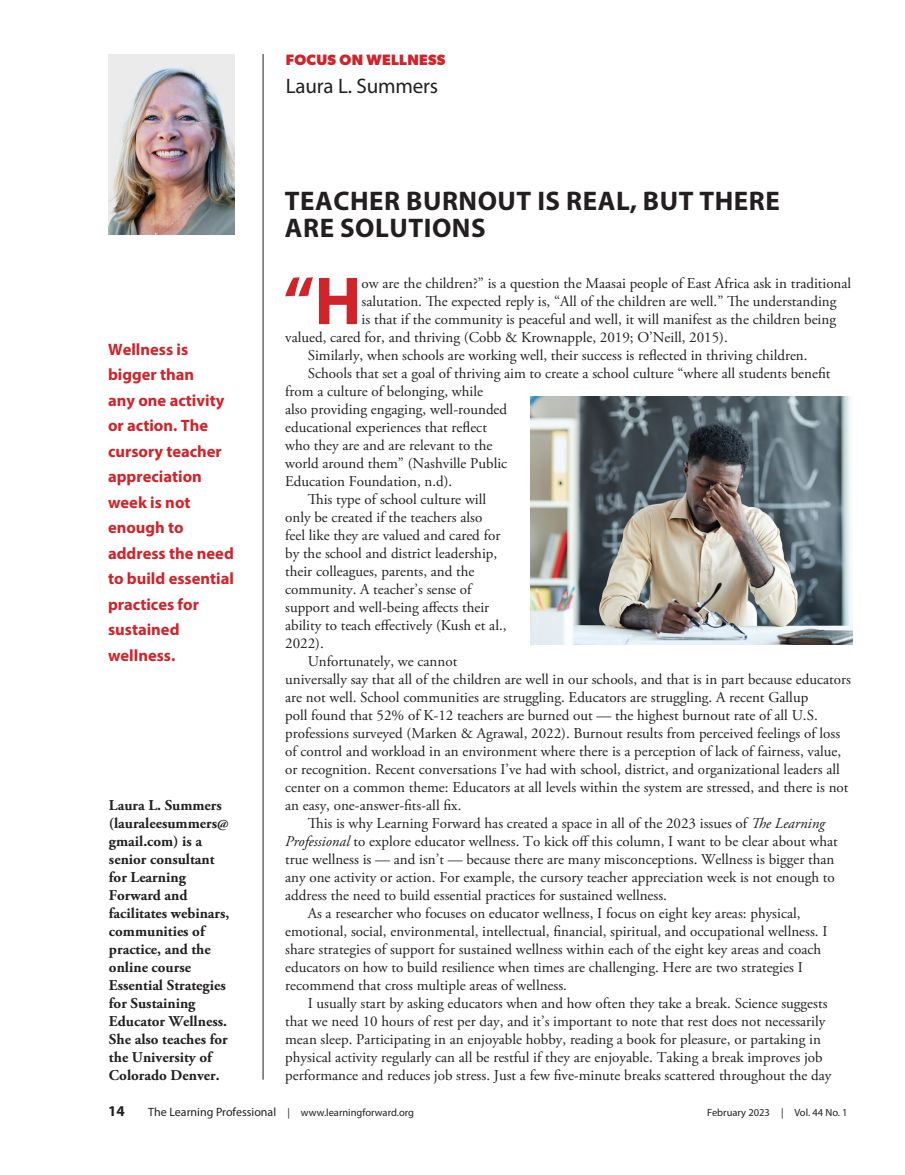
<style>
.page{position:relative;width:905px;height:1175px;background:#fff}
.page>*{position:absolute;margin:0;border:0;box-sizing:border-box;transform-origin:0 0}
.t1{font:700 68.4px "Myriad Pro";color:#d1232a}
.t2{font:700 27px/27px "Myriad Pro";letter-spacing:.02em;color:#231f20}
.t3{font:21px "Myriad Pro";letter-spacing:-.01em;color:#231f20}
.t4{font:700 16.5px/25.5px "Myriad Pro";color:#d1232a}
.t5{font:15px "Adobe Garamond Pro";color:#231f20}
.t6{font:700 15px/18px "Adobe Garamond Pro";color:#231f20}
.t7{font:700 15px "Gibson";letter-spacing:.02em;color:#d1232a}
.t8{font:700 15px "Myriad Pro";color:#231f20}
.t9{font:10.5px "Myriad Pro";color:#231f20}
.s1{font-style:italic}
.s2{font-size:12px}
</style>
<div class="page">
<hr style="left:263px;top:54px;width:1px;height:1025px;background:#231f20">
<img style="left:108px;top:54px;width:126px;height:180px">
<img style="left:530px;top:396px;width:322px;height:248px">
<p class="t7" style="left:286px;top:50px;width:161px">FOCUS ON WELLNESS</p>
<h3 class="t3" style="left:286px;top:72px;width:154px">Laura L. Summers</h3>
<p class="t4" style="left:108px;top:336px;width:127px">Wellness is bigger than<br>any one activity or action. The cursory teacher appreciation week is not enough to address the need to build essential practices for sustained wellness.</p>
<p class="t6" style="left:109px;top:797px;width:122px">Laura L. Summers (lauraleesummers@ gmail.com) is a senior consultant for Learning<br>Forward and facilitates webinars, communities of practice, and the online course<br>Essential Strategies for Sustaining<br>Educator Wellness.<br>She also teaches for the University of<br>Colorado Denver.</p>
<h2 class="t2" style="left:285px;top:186px;width:496px">TEACHER BURNOUT IS REAL, BUT THERE<br>ARE SOLUTIONS</h2>
<h1 class="t1" style="left:283px;top:256px;width:80px">“H</h1>
<p class="t5" style="left:361px;top:274px;width:491px">ow are the children?” is a question the Maasai people of East Africa ask in traditional</p>
<p class="t5" style="left:361px;top:292px;width:476px">salutation. The expected reply is, “All of the children are well.” The understanding</p>
<p class="t5" style="left:361px;top:310px;width:476px">is that if the community is peaceful and well, it will manifest as the children being</p>
<p class="t5" style="left:285px;top:328px;width:444px">valued, cared for, and thriving (Cobb &amp; Krownapple, 2019; O’Neill, 2015).</p>
<p class="t5" style="left:308px;top:346px;width:501px">Similarly, when schools are working well, their success is reflected in thriving children.</p>
<p class="t5" style="left:308px;top:364px;width:524px">Schools that set a goal of thriving aim to create a school culture “where all students benefit</p>
<p class="t5" style="left:285px;top:382px;width:199px">from a culture of belonging, while</p>
<p class="t5" style="left:285px;top:400px;width:223px">also providing engaging, well-rounded</p>
<p class="t5" style="left:285px;top:418px;width:203px">educational experiences that reflect</p>
<p class="t5" style="left:285px;top:436px;width:209px">who they are and are relevant to the</p>
<p class="t5" style="left:285px;top:454px;width:223px">world around them” (Nashville Public</p>
<p class="t5" style="left:285px;top:472px;width:169px">Education Foundation, n.d).</p>
<p class="t5" style="left:308px;top:490px;width:180px">This type of school culture will</p>
<p class="t5" style="left:285px;top:508px;width:199px">only be created if the teachers also</p>
<p class="t5" style="left:285px;top:526px;width:217px">feel like they are valued and cared for</p>
<p class="t5" style="left:285px;top:544px;width:213px">by the school and district leadership,</p>
<p class="t5" style="left:285px;top:562px;width:191px">their colleagues, parents, and the</p>
<p class="t5" style="left:285px;top:580px;width:188px">community. A teacher’s sense of</p>
<p class="t5" style="left:285px;top:598px;width:206px">support and well-being affects their</p>
<p class="t5" style="left:285px;top:616px;width:223px">ability to teach effectively (Kush et al.,</p>
<p class="t5" style="left:285px;top:634px;width:40px">2022).</p>
<p class="t5" style="left:308px;top:652px;width:151px">Unfortunately, we cannot</p>
<p class="t5" style="left:285px;top:670px;width:567px">universally say that all of the children are well in our schools, and that is in part because educators</p>
<p class="t5" style="left:285px;top:688px;width:524px">are not well. School communities are struggling. Educators are struggling. A recent Gallup</p>
<p class="t5" style="left:285px;top:706px;width:534px">poll found that 52% of K-12 teachers are burned out — the highest burnout rate of all U.S.</p>
<p class="t5" style="left:285px;top:724px;width:556px">professions surveyed (Marken &amp; Agrawal, 2022). Burnout results from perceived feelings of loss</p>
<p class="t5" style="left:285px;top:742px;width:557px">of control and workload in an environment where there is a perception of lack of fairness, value,</p>
<p class="t5" style="left:285px;top:760px;width:556px">or recognition. Recent conversations I’ve had with school, district, and organizational leaders all</p>
<p class="t5" style="left:285px;top:778px;width:565px">center on a common theme: Educators at all levels within the system are stressed, and there is not</p>
<p class="t5" style="left:285px;top:796px;width:178px">an easy, one-answer-fits-all fix.</p>
<p class="t5" style="left:308px;top:814px;width:519px">This is why Learning Forward has created a space in all of the 2023 issues of <span class="s1">The Learning</span></p>
<p class="t5" style="left:285px;top:832px;width:554px"><span class="s1">Professional</span> to explore educator wellness. To kick off this column, I want to be clear about what</p>
<p class="t5" style="left:285px;top:850px;width:550px">true wellness is — and isn’t — because there are many misconceptions. Wellness is bigger than</p>
<p class="t5" style="left:285px;top:868px;width:551px">any one activity or action. For example, the cursory teacher appreciation week is not enough to</p>
<p class="t5" style="left:285px;top:886px;width:383px">address the need to build essential practices for sustained wellness.</p>
<p class="t5" style="left:308px;top:904px;width:494px">As a researcher who focuses on educator wellness, I focus on eight key areas: physical,</p>
<p class="t5" style="left:285px;top:922px;width:544px">emotional, social, environmental, intellectual, financial, spiritual, and occupational wellness. I</p>
<p class="t5" style="left:285px;top:940px;width:537px">share strategies of support for sustained wellness within each of the eight key areas and coach</p>
<p class="t5" style="left:285px;top:958px;width:519px">educators on how to build resilience when times are challenging. Here are two strategies I</p>
<p class="t5" style="left:285px;top:976px;width:283px">recommend that cross multiple areas of wellness.</p>
<p class="t5" style="left:308px;top:994px;width:521px">I usually start by asking educators when and how often they take a break. Science suggests</p>
<p class="t5" style="left:285px;top:1012px;width:541px">that we need 10 hours of rest per day, and it’s important to note that rest does not necessarily</p>
<p class="t5" style="left:285px;top:1030px;width:537px">mean sleep. Participating in an enjoyable hobby, reading a book for pleasure, or partaking in</p>
<p class="t5" style="left:285px;top:1048px;width:539px">physical activity regularly can all be restful if they are enjoyable. Taking a break improves job</p>
<p class="t5" style="left:285px;top:1066px;width:547px">performance and reduces job stress. Just a few five-minute breaks scattered throughout the day</p>
<p class="t8" style="left:108px;top:1101px;width:18px">14</p>
<p class="t9" style="left:148px;top:1106px;width:267px"><span class="s2">The Learning Professional</span> | www.learningforward.org</p>
<p class="t9" style="left:707px;top:1106px;width:142px">February 2023 | Vol. 44 No. 1</p>
</div>
